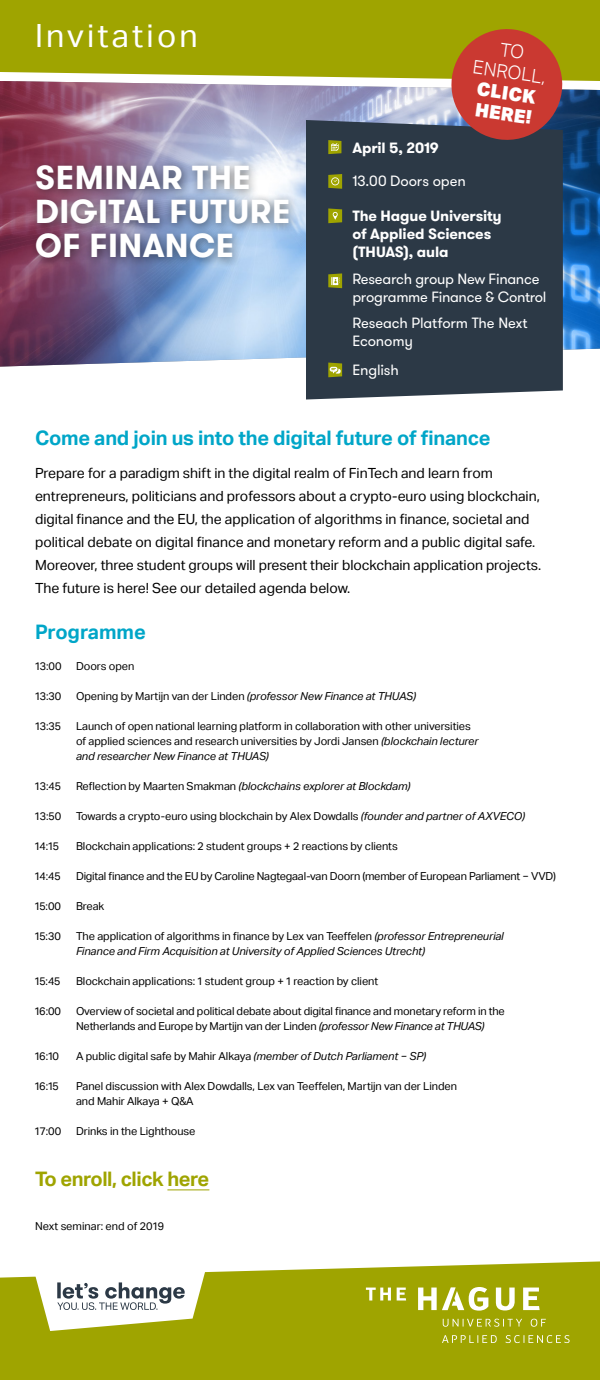
<style>
.page{position:relative;width:600px;height:1380px;background:#fff}
.page>*{position:absolute;margin:0;border:0;box-sizing:border-box;transform-origin:0 0}
.t1{font:700 33.2px/34px "GT Walsheim Pro";letter-spacing:.01em;color:#fff}
.t2{font:32px "Aktiv Grotesk";letter-spacing:.1em;color:#fff}
.t3{font:700 20px "Aktiv Grotesk";letter-spacing:-.01em;color:#00a6c8}
.t4{font:700 20px "Aktiv Grotesk";letter-spacing:-.02em;color:#9fa400}
.t5{font:900 18.7px/21px "Aktiv Grotesk";color:#fff}
.t6{font:300 18.7px/21px "Aktiv Grotesk";color:#fff;text-align:center}
.t7{font:14.9px/18px "GT Walsheim Pro";letter-spacing:-.015em;color:#fff}
.t8{font:700 14.9px/18px "GT Walsheim Pro";letter-spacing:-.01em;color:#fff}
.t9{font:14px/23px "Aktiv Grotesk";color:#000}
.t10{font:11px/15px "Aktiv Grotesk";letter-spacing:-.005em;color:#000}
.t11{font:italic 11px/15px "Aktiv Grotesk";letter-spacing:-.005em;color:#000}
.s1{font-style:italic}
.s2{font-style:normal}
</style>
<div class="page">
<div style="left:0;top:0;width:600px;height:81px;background:#9fa400"></div>
<img style="left:0;top:81px;width:600px;height:286px">
<hr style="left:167px;top:1190px;width:42px;height:1px;background:#9fa400">
<svg style="left:0;top:1261px;width:600px;height:119px;background:#a7ac16"></svg>
<svg style="left:34px;top:1270px;width:172px;height:61px"></svg>
<div style="left:30px;top:159px;width:269px;height:109px;background:#000;opacity:.5"></div>
<svg style="left:366px;top:1287px;width:204px;height:56px;background:#aeb229"></svg>
<div style="left:306px;top:120px;width:257px;height:280px;background:#2c3946"></div>
<svg style="left:328px;top:174px;width:14px;height:15px"></svg>
<svg style="left:328px;top:140px;width:13px;height:14px"></svg>
<svg style="left:328px;top:208px;width:14px;height:15px"></svg>
<svg style="left:328px;top:363px;width:14px;height:14px"></svg>
<svg style="left:328px;top:273px;width:14px;height:15px"></svg>
<svg style="left:448px;top:25px;width:118px;height:119px;background:#ad4d32"></svg>
<h2 class="t2" style="left:35px;top:17px;width:164px">Invitation</h2>
<h1 class="t1" style="left:35px;top:160px;width:257px">SEMINAR THE<br>DIGITAL FUTURE<br>OF FINANCE</h1>
<h3 class="t6" style="left:477px;top:36px;width:75px;rotate:8deg">TO<br>ENROLL,</h3>
<h3 class="t5" style="left:479px;top:78px;width:61px;rotate:8deg">CLICK<br>HERE!</h3>
<h3 class="t8" style="left:352px;top:139px;width:88px">April 5, 2019</h3>
<h3 class="t7" style="left:352px;top:173px;width:115px">13.00 Doors open</h3>
<h3 class="t8" style="left:352px;top:207px;width:151px">The Hague University of Applied Sciences (THUAS), aula</h3>
<h3 class="t7" style="left:352px;top:270px;width:196px">Research group New Finance programme Finance &amp; Control</h3>
<h3 class="t7" style="left:352px;top:314px;width:177px">Reseach Platform The Next<br>Economy</h3>
<h3 class="t7" style="left:352px;top:361px;width:48px">English</h3>
<h3 class="t3" style="left:35px;top:426px;width:457px">Come and join us into the digital future of finance</h3>
<p class="t9" style="left:35px;top:462px;width:508px">Prepare for a paradigm shift in the digital realm of FinTech and learn from entrepreneurs, politicians and professors about a crypto-euro using blockchain, digital finance and the EU, the application of algorithms in finance, societal and political debate on digital finance and monetary reform and a public digital safe.<br>Moreover, three student groups will present their blockchain application projects.<br>The future is here! See our detailed agenda below.</p>
<h3 class="t3" style="left:35px;top:620px;width:112px">Programme</h3>
<p class="t10" style="left:35px;top:659px;width:28px">13:00</p>
<p class="t10" style="left:76px;top:659px;width:60px">Doors open</p>
<p class="t10" style="left:35px;top:689px;width:28px">13:30</p>
<p class="t10" style="left:76px;top:689px;width:342px">Opening by Martijn van der Linden <span class="s1">(professor New Finance at THUAS)</span></p>
<p class="t10" style="left:35px;top:719px;width:27px">13:35</p>
<p class="t10" style="left:76px;top:719px;width:404px">Launch of open national learning platform in collaboration with other universities of applied sciences and research universities by Jordi Jansen <span class="s1">(blockchain lecturer and researcher New Finance at THUAS)</span></p>
<p class="t10" style="left:35px;top:779px;width:28px">13:45</p>
<p class="t11" style="left:76px;top:779px;width:336px"><span class="s2">Reflection by Maarten Smakman</span> (blockchains explorer at Blockdam)</p>
<p class="t10" style="left:35px;top:809px;width:28px">13:50</p>
<p class="t10" style="left:76px;top:809px;width:450px">Towards a crypto-euro using blockchain by Alex Dowdalls <span class="s1">(founder and partner of AXVECO)</span></p>
<p class="t10" style="left:35px;top:839px;width:25px">14:15</p>
<p class="t10" style="left:76px;top:839px;width:323px">Blockchain applications: 2 student groups + 2 reactions by clients</p>
<p class="t10" style="left:35px;top:869px;width:27px">14:45</p>
<p class="t10" style="left:76px;top:869px;width:481px">Digital finance and the EU by Caroline Nagtegaal-van Doorn (member of European Parliament − VVD)</p>
<p class="t10" style="left:35px;top:899px;width:28px">15:00</p>
<p class="t10" style="left:76px;top:899px;width:30px">Break</p>
<p class="t10" style="left:35px;top:929px;width:27px">15:30</p>
<p class="t11" style="left:76px;top:929px;width:429px"><span class="s2">The application of algorithms in finance by Lex van Teeffelen</span> (professor Entrepreneurial<br>Finance and Firm Acquisition at University of Applied Sciences Utrecht)</p>
<p class="t10" style="left:35px;top:974px;width:27px">15:45</p>
<p class="t10" style="left:76px;top:974px;width:304px">Blockchain applications: 1 student group + 1 reaction by client</p>
<p class="t10" style="left:35px;top:1004px;width:28px">16:00</p>
<p class="t10" style="left:76px;top:1004px;width:430px">Overview of societal and political debate about digital finance and monetary reform in the<br>Netherlands and Europe by Martijn van der Linden <span class="s1">(professor New Finance at THUAS)</span></p>
<p class="t10" style="left:35px;top:1049px;width:26px">16:10</p>
<p class="t10" style="left:76px;top:1049px;width:351px">A public digital safe by Mahir Alkaya <span class="s1">(member of Dutch Parliament − SP)</span></p>
<p class="t10" style="left:35px;top:1079px;width:25px">16:15</p>
<p class="t10" style="left:76px;top:1079px;width:383px">Panel discussion with Alex Dowdalls, Lex van Teeffelen, Martijn van der Linden and Mahir Alkaya + Q&amp;A</p>
<p class="t10" style="left:35px;top:1124px;width:28px">17:00</p>
<p class="t10" style="left:76px;top:1124px;width:121px">Drinks in the Lighthouse</p>
<h3 class="t4" style="left:35px;top:1167px;width:176px">To enroll, click here</h3>
<p class="t10" style="left:35px;top:1219px;width:131px">Next seminar: end of 2019</p>
</div>
